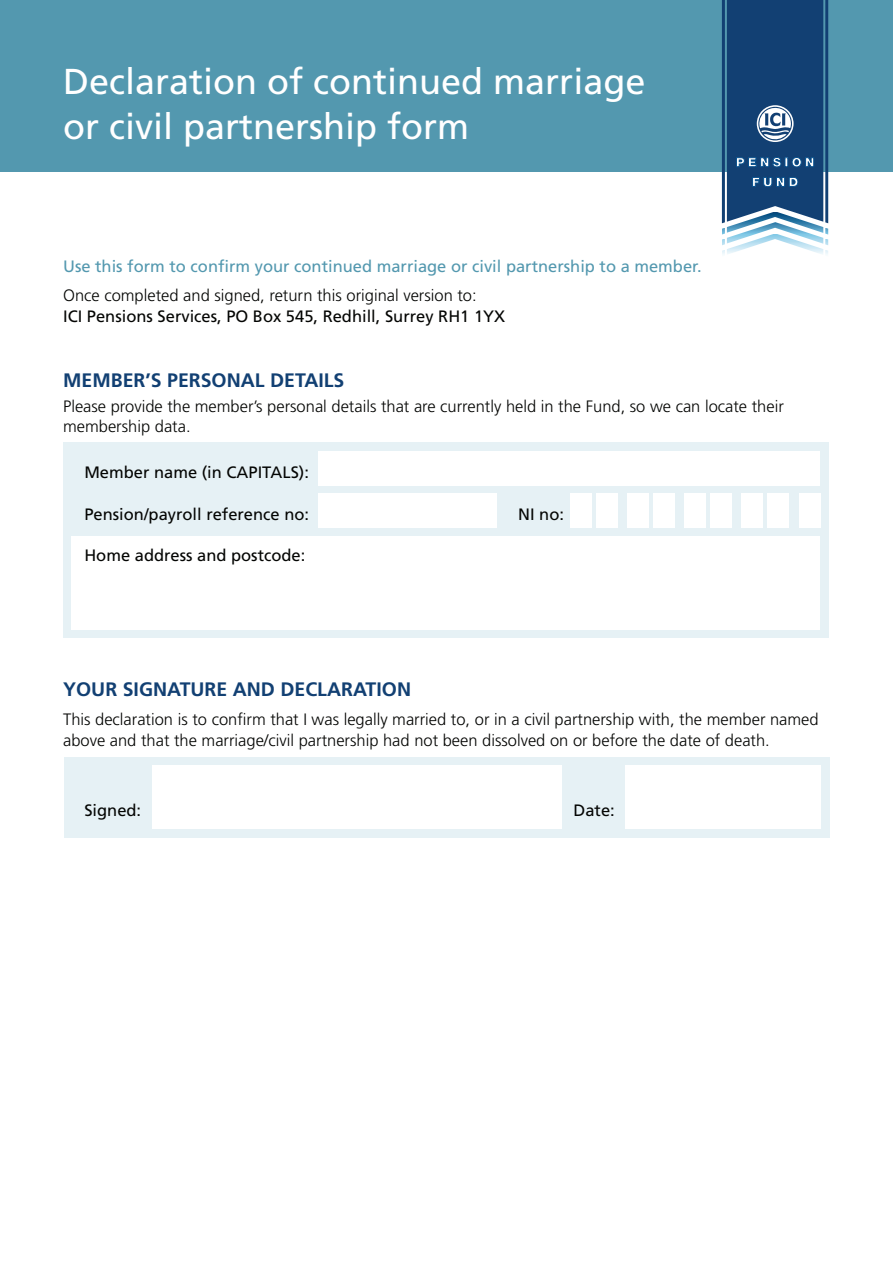
<style>
.page{position:relative;width:893px;height:1263px;background:#fff}
.page>*{position:absolute;margin:0;border:0;box-sizing:border-box;transform-origin:0 0}
.t1{font:36px/45px "Frutiger";color:#fff}
.t2{font:700 19.5px "Frutiger";color:#124073}
.t3{font:300 16.5px/20.7px "Frutiger";color:#040503}
.t4{font:16.5px "Frutiger";color:#040503}
.t5{font:16.5px "Frutiger";color:#5398af}
</style>
<div class="page">
<div style="left:63px;top:442px;width:765px;height:196px;background:#e6f1f5"></div>
<div style="left:72px;top:536px;width:748px;height:93px;background:#fff"></div>
<div style="left:318px;top:452px;width:502px;height:34px;background:#fff"></div>
<div style="left:318px;top:494px;width:179px;height:34px;background:#fff"></div>
<div style="left:570px;top:493px;width:21px;height:34px;background:#fff"></div>
<div style="left:627px;top:493px;width:21px;height:34px;background:#fff"></div>
<div style="left:684px;top:493px;width:22px;height:34px;background:#fff"></div>
<div style="left:742px;top:493px;width:21px;height:34px;background:#fff"></div>
<div style="left:799px;top:493px;width:21px;height:34px;background:#fff"></div>
<div style="left:596px;top:493px;width:21px;height:34px;background:#fff"></div>
<div style="left:653px;top:493px;width:21px;height:34px;background:#fff"></div>
<div style="left:710px;top:493px;width:22px;height:34px;background:#fff"></div>
<div style="left:767px;top:493px;width:22px;height:34px;background:#fff"></div>
<div style="left:64px;top:757px;width:765px;height:80px;background:#e6f1f5"></div>
<div style="left:152px;top:765px;width:409px;height:64px;background:#fff"></div>
<div style="left:625px;top:765px;width:196px;height:64px;background:#fff"></div>
<div style="left:0;top:0;width:893px;height:172px;background:#5398af"></div>
<svg style="left:722px;top:0;width:106px;height:255px;background:#3a648e"></svg>
<h1 class="t1" style="left:63px;top:61px;width:584px">Declaration of continued marriage or civil partnership form</h1>
<p class="t5" style="left:63px;top:260px;width:640px">Use this form to confirm your continued marriage or civil partnership to a member.</p>
<p class="t3" style="left:63px;top:286px;width:415px">Once completed and signed, return this original version to:</p>
<p class="t4" style="left:63px;top:310px;width:443px">ICI Pensions Services, PO Box 545, Redhill, Surrey RH1 1YX</p>
<p class="t2" style="left:63px;top:372px;width:283px">MEMBER’S PERSONAL DETAILS</p>
<p class="t3" style="left:63px;top:397px;width:722px">Please provide the member’s personal details that are currently held in the Fund, so we can locate their membership data.</p>
<p class="t4" style="left:84px;top:466px;width:226px">Member name (in CAPITALS):</p>
<p class="t4" style="left:84px;top:507px;width:226px">Pension/payroll reference no:</p>
<p class="t4" style="left:518px;top:507px;width:47px">NI no:</p>
<p class="t4" style="left:84px;top:548px;width:222px">Home address and postcode:</p>
<p class="t2" style="left:63px;top:681px;width:349px">YOUR SIGNATURE AND DECLARATION</p>
<p class="t3" style="left:63px;top:710px;width:757px">This declaration is to confirm that I was legally married to, or in a civil partnership with, the member named above and that the marriage/civil partnership had not been dissolved on or before the date of death.</p>
<p class="t4" style="left:84px;top:803px;width:58px">Signed:</p>
<p class="t4" style="left:573px;top:803px;width:43px">Date:</p>
</div>
